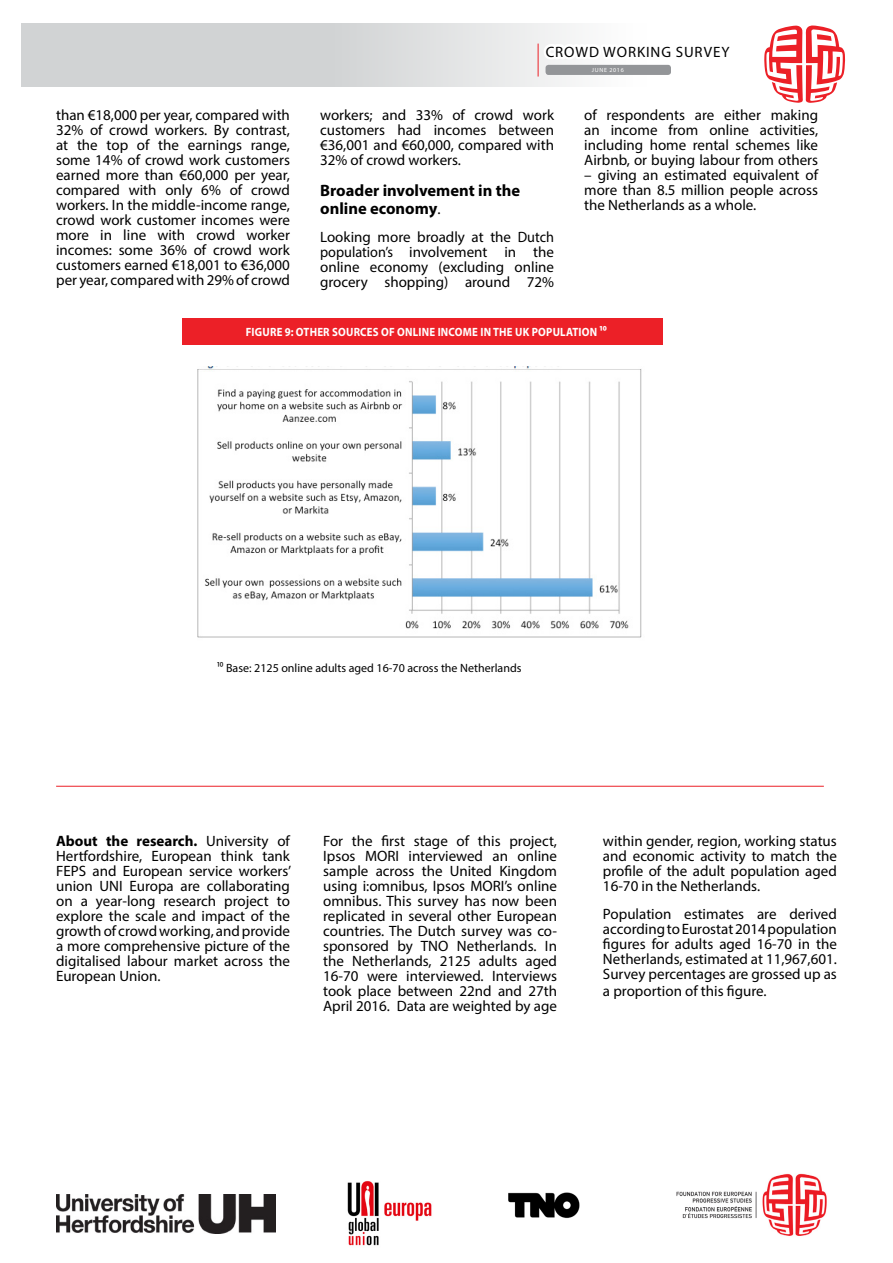
<style>
.page{position:relative;width:893px;height:1263px;background:#fff}
.page>*{position:absolute;margin:0;border:0;box-sizing:border-box;transform-origin:0 0}
.t1{font:700 16.5px/18px "Myriad Pro";color:#000}
.t2{font:15px/15px "Myriad Pro";color:#000;text-align:justify}
.t3{font:15px "Myriad Pro";letter-spacing:.06em;color:#000}
.t4{font:700 12px "Myriad Pro";letter-spacing:.02em;color:#fff;scale:.9 1}
.t5{font:12px "Myriad Pro";color:#000;scale:.9 1}
.t6{font:6px "Myriad Pro";letter-spacing:.11em;color:#fff}
.s1{font-weight:400;font-size:15px}
.s2{font-weight:700}
</style>
<div class="page">
<svg style="left:21px;top:23px;width:520px;height:64px;background:#d7d8d9"></svg>
<svg style="left:764px;top:26px;width:81px;height:77px"></svg>
<svg style="left:541px;top:23px;width:130px;height:64px"></svg>
<div style="left:546px;top:65px;width:125px;height:10px;background:#939598;border-radius:3px"></div>
<hr style="left:538px;top:44px;width:1px;height:33px;background:#ec2027">
<hr style="left:56px;top:786px;width:768px;height:1px;background:#ec2027">
<img style="left:676px;top:1173px;width:151px;height:63px">
<img style="left:198px;top:366px;width:444px;height:272px">
<div style="left:182px;top:318px;width:480px;height:26px;background:#ec2027"></div>
<img style="left:56px;top:1194px;width:220px;height:39px">
<img style="left:508px;top:1192px;width:72px;height:27px">
<img style="left:347px;top:1181px;width:85px;height:65px">
<p class="t2" style="left:56px;top:107px;width:235px">than €18,000 per year, compared with 32% of crowd workers. By contrast, at the top of the earnings range, some 14% of crowd work customers earned more than €60,000 per year, compared with only 6% of crowd workers. In the middle-income range, crowd work customer incomes were more in line with crowd worker incomes: some 36% of crowd work customers earned €18,001 to €36,000 per year, compared with 29% of crowd</p>
<p class="t3" style="left:546px;top:43px;width:185px">CROWD WORKING SURVEY</p>
<p class="t6" style="left:592px;top:66px;width:33px">JUNE 2016</p>
<p class="t2" style="left:320px;top:107px;width:235px">workers; and 33% of crowd work customers had incomes between €36,001 and €60,000, compared with 32% of crowd workers.</p>
<p class="t1" style="left:320px;top:181px;width:201px">Broader involvement in the online economy<span class="s1">.</span></p>
<p class="t2" style="left:320px;top:229px;width:235px">Looking more broadly at the Dutch population’s involvement in the online economy (excluding online grocery shopping) around 72%</p>
<p class="t2" style="left:584px;top:107px;width:235px">of respondents are either making an income from online activities, including home rental schemes like Airbnb, or buying labour from others</p>
<p class="t2" style="left:584px;top:167px;width:235px">– giving an estimated equivalent of more than 8.5 million people across the Netherlands as a whole.</p>
<p class="t4" style="left:246px;top:324px;width:403px">FIGURE 9: OTHER SOURCES OF ONLINE INCOME IN THE UK POPULATION ¹⁰</p>
<p class="t5" style="left:217px;top:661px;width:339px">¹⁰ Base: 2125 online adults aged 16-70 across the Netherlands</p>
<p class="t2" style="left:56px;top:834px;width:237px"><span class="s2">About the research.</span> University of Hertfordshire, European think tank FEPS and European service workers’ union UNI Europa are collaborating on a year-long research project to explore the scale and impact of the growth of crowd working, and provide a more comprehensive picture of the digitalised labour market across the European Union.</p>
<p class="t2" style="left:323px;top:834px;width:235px">For the first stage of this project, Ipsos MORI interviewed an online sample across the United Kingdom using i:omnibus, Ipsos MORI’s online omnibus. This survey has now been replicated in several other European countries. The Dutch survey was co&shy;sponsored by TNO Netherlands. In the Netherlands, 2125 adults aged 16-70 were interviewed. Interviews took place between 22nd and 27th April 2016. Data are weighted by age</p>
<p class="t2" style="left:603px;top:834px;width:235px">within gender, region, working status and economic activity to match the profile of the adult population aged 16-70 in the Netherlands.</p>
<p class="t2" style="left:603px;top:906px;width:235px">Population estimates are derived according to Eurostat 2014 population figures for adults aged 16-70 in the Netherlands, estimated at 11,967,601.<br>Survey percentages are grossed up as</p>
<p class="t2" style="left:603px;top:983px;width:165px">a proportion of this figure.</p>
</div>
